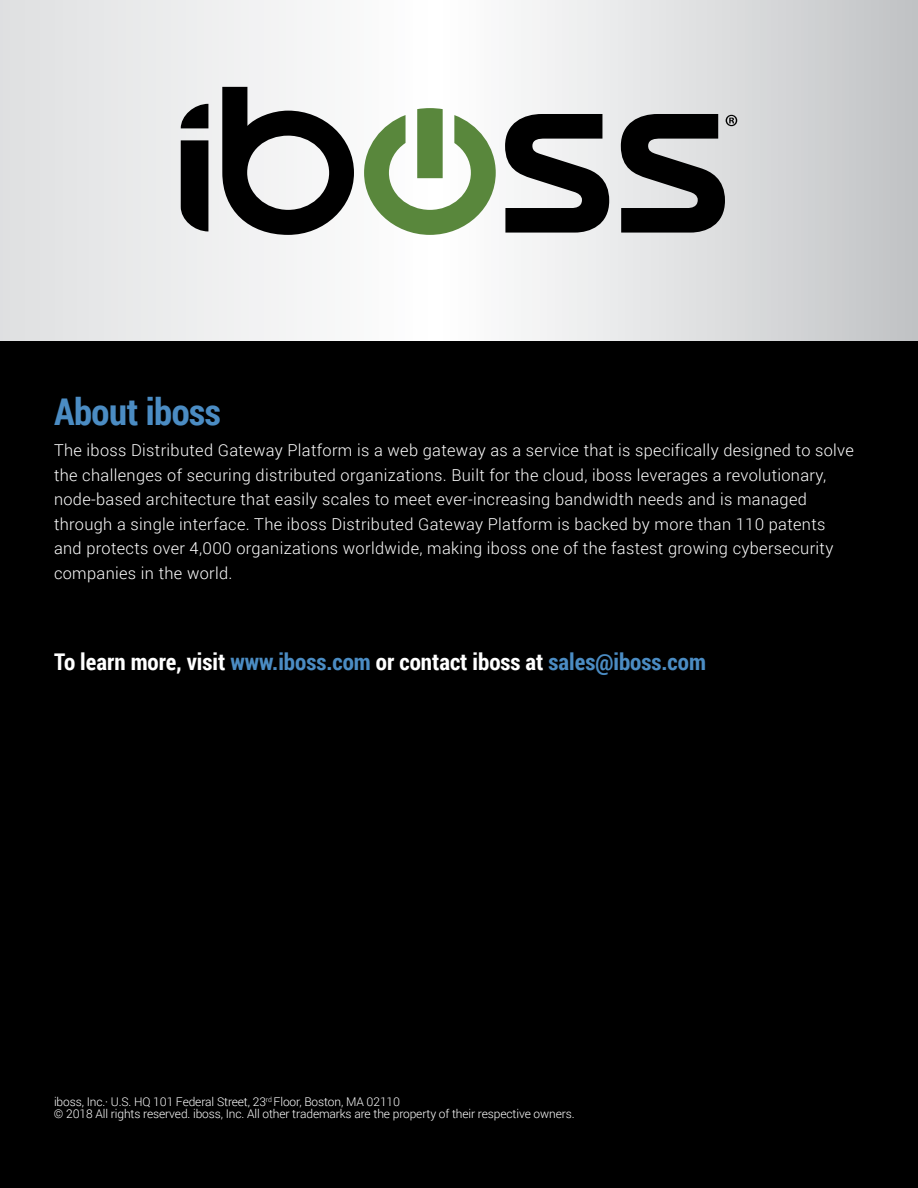
<style>
.page{position:relative;width:918px;height:1188px;background:#fff}
.page>*{position:absolute;margin:0;border:0;box-sizing:border-box;transform-origin:0 0}
.t1{font:700 36.9px "Roboto Condensed";letter-spacing:-.01em;color:#4b8cc3}
.t2{font:700 23.1px "Roboto Condensed";color:#fff}
.t3{font:300 16.35px/24.6px "Roboto";letter-spacing:.02em;color:#fff}
.t4{font:300 12px/12px "Roboto";letter-spacing:-.01em;color:#fff}
.s1{color:#4b8cc3}
</style>
<div class="page">
<svg style="left:0;top:0;width:918px;height:341px"></svg>
<div style="left:0;top:341px;width:918px;height:793px;background:#000"></div>
<div style="left:0;top:1134px;width:918px;height:54px;background:#000"></div>
<svg style="left:181px;top:104px;width:27px;height:24px"></svg>
<svg style="left:222px;top:87px;width:132px;height:148px"></svg>
<svg style="left:364px;top:108px;width:132px;height:127px"></svg>
<svg style="left:505px;top:114px;width:104px;height:119px"></svg>
<svg style="left:621px;top:114px;width:116px;height:119px;background:#626363"></svg>
<svg style="left:181px;top:140px;width:27px;height:91px;background:#0e0e0e"></svg>
<h1 class="t1" style="left:54px;top:386px;width:168px">About iboss</h1>
<p class="t3" style="left:54px;top:437px;width:801px">The iboss Distributed Gateway Platform is a web gateway as a service that is specifically designed to solve the challenges of securing distributed organizations. Built for the cloud, iboss leverages a revolutionary, node-based architecture that easily scales to meet ever-increasing bandwidth needs and is managed through a single interface. The iboss Distributed Gateway Platform is backed by more than 110 patents and protects over 4,000 organizations worldwide, making iboss one of the fastest growing cybersecurity companies in the world.</p>
<h2 class="t2" style="left:54px;top:646px;width:653px">To learn more, visit <span class="s1">www.iboss.com</span> or contact iboss at <span class="s1">sales@iboss.com</span></h2>
<p class="t4" style="left:54px;top:1095px;width:522px">iboss, Inc.· U.S. HQ 101 Federal Street, 23<sup>rd</sup> Floor, Boston, MA 02110<br>© 2018 All rights reserved. iboss, Inc. All other trademarks are the property of their respective owners.</p>
</div>
